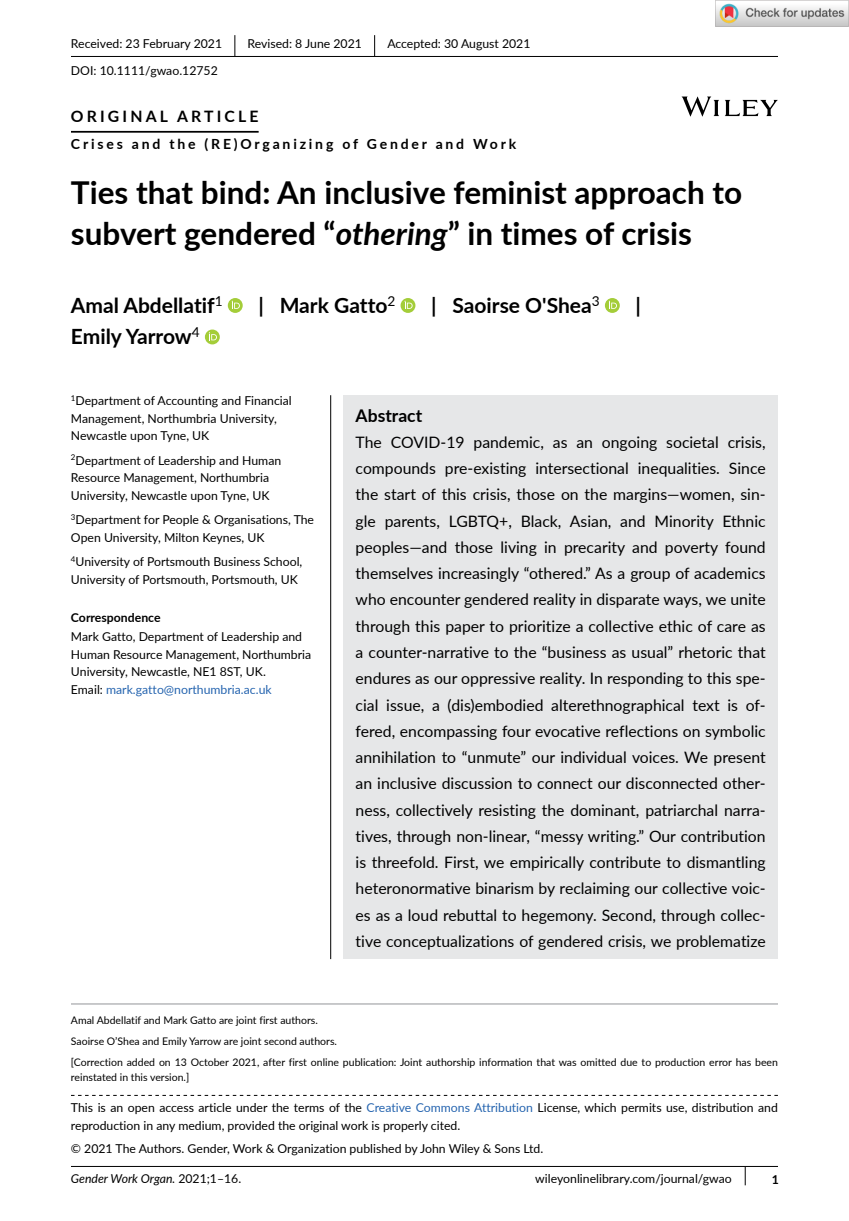
<style>
.page{position:relative;width:849px;height:1221px;background:#fff}
.page>*{position:absolute;margin:0;border:0;box-sizing:border-box;transform-origin:0 0}
.t1{font:700 31.5px/40.2px "Lato";color:#000}
.t2{font:700 21px "Lato";color:#000}
.t3{font:700 17.5px "Lato";color:#000}
.t4{font:15.75px/26.2px "Lato";color:#000;text-align:justify}
.t5{font:700 15.75px "Lato";letter-spacing:.2em;color:#000}
.t6{font:700 14px "Lato";letter-spacing:.2em;color:#000}
.t7{font:12.25px/17.5px "Lato";color:#000}
.t8{font:italic 12.25px "Lato";color:#000}
.t9{font:700 12.25px "Lato";color:#000}
.t10{font:10.5px/21px "Lato";color:#000}
.s1{font-style:italic}
.s2{color:#2564af}
.s3{font-style:normal}
</style>
<div class="page">
<div style="left:343px;top:395px;width:434px;height:564px;background:#e6e7e8"></div>
<hr style="left:71px;top:56px;width:706px;height:1px;background:#000">
<hr style="left:71px;top:131px;width:187px;height:2px;background:#000">
<div style="left:228px;top:298px;width:14px;height:15px;background:#a4cd39;border-radius:50%"></div>
<svg style="left:232px;top:301px;width:8px;height:8px"></svg>
<div style="left:400px;top:298px;width:15px;height:15px;background:#a4cd39;border-radius:50%"></div>
<svg style="left:404px;top:301px;width:8px;height:8px"></svg>
<svg style="left:604px;top:298px;width:15px;height:15px"></svg>
<svg style="left:608px;top:301px;width:8px;height:8px"></svg>
<svg style="left:205px;top:329px;width:15px;height:15px"></svg>
<svg style="left:209px;top:332px;width:8px;height:8px"></svg>
<svg style="left:234px;top:35px;width:1px;height:21px"></svg>
<svg style="left:374px;top:35px;width:1px;height:21px"></svg>
<hr style="left:71px;top:1003px;width:706px;height:1px;background:#939598">
<hr style="left:71px;top:1165px;width:706px;height:1px;background:#000">
<svg style="left:744px;top:1166px;width:1px;height:19px"></svg>
<svg style="left:71px;top:1094px;width:706px;height:1px"></svg>
<svg style="left:681px;top:96px;width:96px;height:21px"></svg>
<hr style="left:330px;top:395px;width:1px;height:564px;background:#000">
<img style="left:715px;top:0;width:133px;height:26px">
<p class="t7" style="left:71px;top:35px;width:153px">Received: 23 February 2021</p>
<p class="t7" style="left:247px;top:35px;width:116px">Revised: 8 June 2021</p>
<p class="t7" style="left:387px;top:35px;width:145px">Accepted: 30 August 2021</p>
<p class="t7" style="left:71px;top:61px;width:148px">DOI: 10.1111/gwao.12752</p>
<p class="t5" style="left:71px;top:105px;width:189px">ORIGINAL ARTICLE</p>
<p class="t6" style="left:71px;top:133px;width:446px">Crises and the (RE)Organizing of Gender and Work</p>
<h1 class="t1" style="left:71px;top:171px;width:672px">Ties that bind: An inclusive feminist approach to subvert gendered “<span class="s1">othering</span>” in times of crisis</h1>
<h2 class="t2" style="left:71px;top:290px;width:153px">Amal Abdellatif<sup>1</sup></h2>
<h2 class="t2" style="left:258px;top:290px;width:138px">| Mark Gatto<sup>2</sup></h2>
<h2 class="t2" style="left:431px;top:290px;width:170px">| Saoirse O'Shea<sup>3</sup></h2>
<h2 class="t2" style="left:635px;top:290px;width:7px">|</h2>
<h2 class="t2" style="left:71px;top:321px;width:130px">Emily Yarrow<sup>4</sup></h2>
<p class="t7" style="left:71px;top:391px;width:222px"><sup>1</sup>Department of Accounting and Financial<br>Management, Northumbria University,<br>Newcastle upon Tyne, UK</p>
<p class="t7" style="left:71px;top:451px;width:212px"><sup>2</sup>Department of Leadership and Human<br>Resource Management, Northumbria<br>University, Newcastle upon Tyne, UK</p>
<p class="t7" style="left:71px;top:510px;width:244px"><sup>3</sup>Department for People &amp; Organisations, The<br>Open University, Milton Keynes, UK</p>
<p class="t7" style="left:71px;top:552px;width:233px"><sup>4</sup>University of Portsmouth Business School,<br>University of Portsmouth, Portsmouth, UK</p>
<p class="t9" style="left:71px;top:608px;width:91px">Correspondence</p>
<p class="t7" style="left:71px;top:627px;width:242px">Mark Gatto, Department of Leadership and Human Resource Management, Northumbria University, Newcastle, NE1 8ST, UK.<br>Email: <span class="s2">mark.gatto@northumbria.ac.uk</span></p>
<p class="t3" style="left:355px;top:402px;width:68px">Abstract</p>
<p class="t4" style="left:355px;top:428px;width:411px">The COVID-19 pandemic, as an ongoing societal crisis, compounds pre-existing intersectional inequalities. Since the start of this crisis, those on the margins—women, sin&shy;gle parents, LGBTQ+, Black, Asian, and Minority Ethnic peoples—and those living in precarity and poverty found themselves increasingly “othered.” As a group of academics who encounter gendered reality in disparate ways, we unite through this paper to prioritize a collective ethic of care as a counter-narrative to the “business as usual” rhetoric that endures as our oppressive reality. In responding to this spe&shy;cial issue, a (dis)embodied alterethnographical text is of&shy;fered, encompassing four evocative reflections on symbolic annihilation to “unmute” our individual voices. We present an inclusive discussion to connect our disconnected other&shy;ness, collectively resisting the dominant, patriarchal narra&shy;tives, through non-linear, “messy writing.” Our contribution is threefold. First, we empirically contribute to dismantling heteronormative binarism by reclaiming our collective voic&shy;es as a loud rebuttal to hegemony. Second, through collec&shy;tive conceptualizations of gendered crisis, we problematize</p>
<p class="t10" style="left:71px;top:1008px;width:708px">Amal Abdellatif and Mark Gatto are joint first authors.<br>Saoirse O’Shea and Emily Yarrow are joint second authors.<br>[Correction added on 13 October 2021, after first online publication: Joint authorship information that was omitted due to production error has been</p>
<p class="t10" style="left:71px;top:1066px;width:120px">reinstated in this version.]</p>
<p class="t7" style="left:71px;top:1098px;width:708px">This is an open access article under the terms of the <span class="s2">Creative Commons Attribution</span> License, which permits use, distribution and reproduction in any medium, provided the original work is properly cited.</p>
<p class="t7" style="left:71px;top:1138px;width:473px">© 2021 The Authors. Gender, Work &amp; Organization published by John Wiley &amp; Sons Ltd.</p>
<p class="t8" style="left:71px;top:1170px;width:172px">Gender Work Organ. <span class="s3">2021;1–16.</span></p>
<p class="t7" style="left:535px;top:1169px;width:198px">wileyonlinelibrary.com/journal/gwao</p>
<p class="t9" style="left:771px;top:1169px;width:9px">1</p>
</div>
